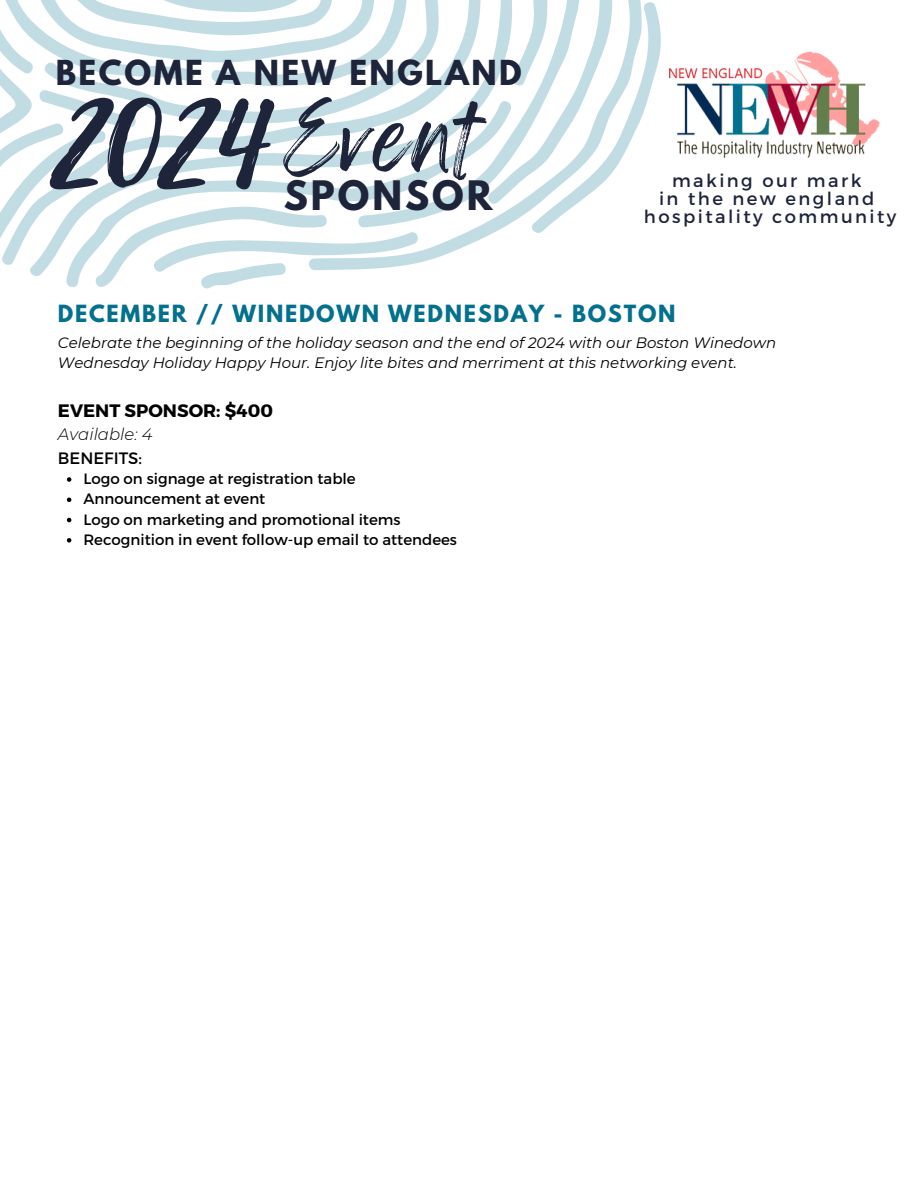
<style>
.page{position:relative;width:918px;height:1188px;background:#fff}
.page>*{position:absolute;margin:0;border:0;box-sizing:border-box;transform-origin:0 0}
.t1{font:140.7px "Playlist Script";color:#1e253b}
.t2{font:76.35px "Feeling Passionate";letter-spacing:.085em;color:#1e253b}
.t3{font:700 36px "League Spartan";letter-spacing:.085em;color:#1e253b}
.t4{font:700 30.6px "League Spartan";letter-spacing:.085em;color:#1e253b}
.t5{font:700 21px "League Spartan";letter-spacing:.085em;color:#03708d}
.t6{font:18px/18px "Montserrat";letter-spacing:.135em;color:#1e253b;text-align:center}
.t7{font:700 18px "Montserrat";color:#000}
.t8{font:italic 300 16.5px/23.7px "Montserrat";color:#000}
.t9{font:italic 15px/20.2px "Montserrat";color:#000}
.t10{font:15px "Montserrat";color:#000}
.s1{font-weight:400;font-style:normal}
</style>
<div class="page">
<svg style="left:0;top:0;width:670px;height:289px"></svg>
<img style="left:670px;top:51px;width:209px;height:106px">
<svg style="left:67px;top:477px;width:4px;height:5px"></svg>
<svg style="left:67px;top:498px;width:4px;height:4px"></svg>
<svg style="left:67px;top:518px;width:4px;height:4px"></svg>
<svg style="left:67px;top:538px;width:4px;height:5px"></svg>
<h5 class="t4" style="left:56px;top:58px;width:468px">BECOME A NEW ENGLAND</h5>
<p class="t1" style="left:54px;top:30px;width:217px">2024</p>
<h2 class="t2" style="left:284px;top:78px;width:194px">Event</h2>
<h2 class="t3" style="left:284px;top:177px;width:210px">SPONSOR</h2>
<h1 class="t6" style="left:659px;top:171px;width:217px">making our mark<br>in the new england</h1>
<h3 class="t6" style="left:644px;top:207px;width:254px">hospitality community</h3>
<h4 class="t5" style="left:58px;top:303px;width:619px">DECEMBER // WINEDOWN WEDNESDAY - BOSTON</h4>
<p class="t9" style="left:58px;top:332px;width:720px">Celebrate the beginning of the holiday season and the end of 2024 with our Boston Winedown<br>Wednesday Holiday Happy Hour. Enjoy lite bites and merriment at this networking event.</p>
<h5 class="t7" style="left:58px;top:398px;width:217px">EVENT SPONSOR: $400</h5>
<h5 class="t8" style="left:58px;top:422px;width:96px">Available: 4<br><span class="s1">BENEFITS:</span></h5>
<p class="t10" style="left:83px;top:469px;width:274px">Logo on signage at registration table</p>
<p class="t10" style="left:83px;top:489px;width:184px">Announcement at event</p>
<p class="t10" style="left:83px;top:509px;width:319px">Logo on marketing and promotional items</p>
<p class="t10" style="left:83px;top:530px;width:375px">Recognition in event follow-up email to attendees</p>
</div>
